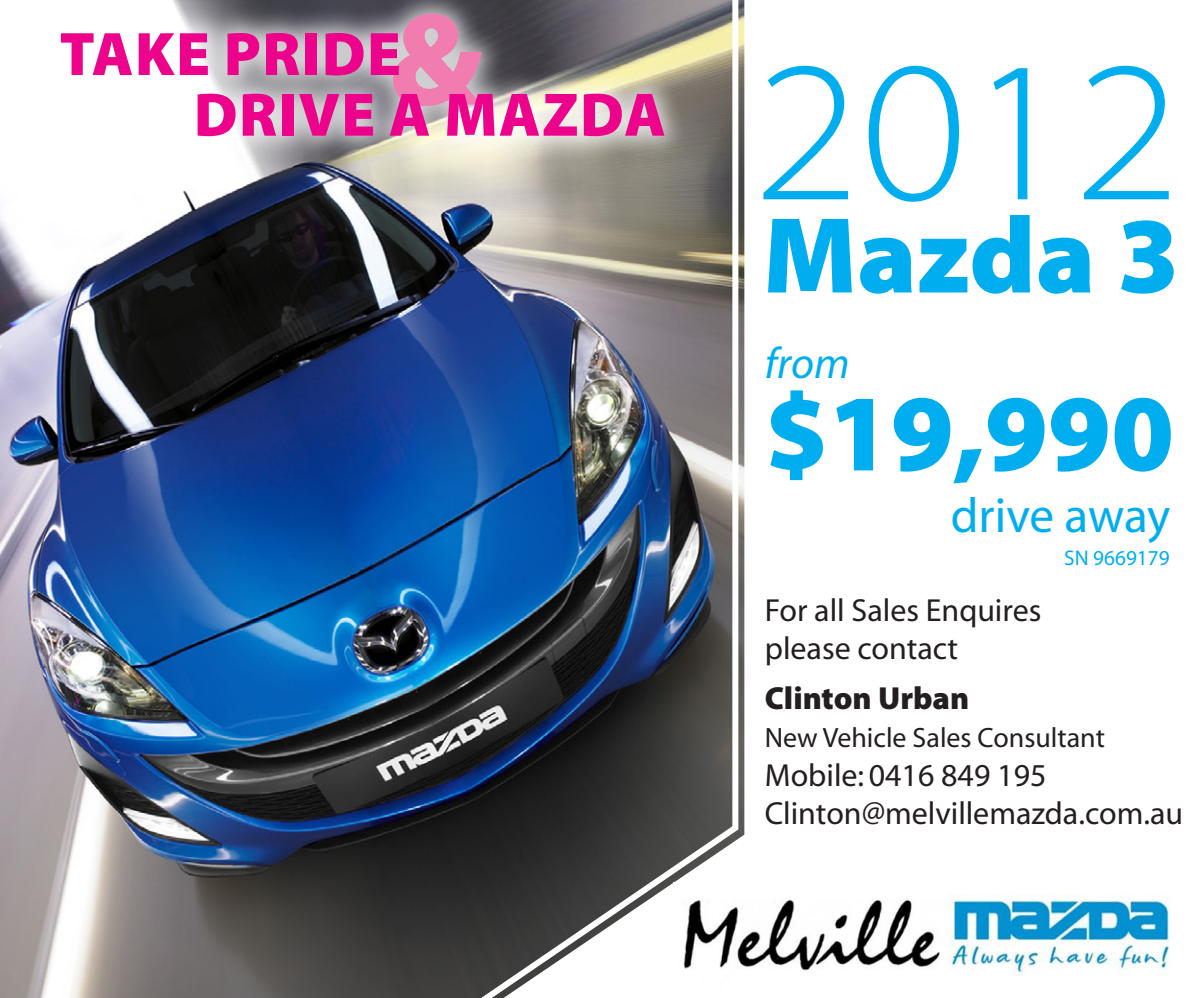
<style>
.page{position:relative;width:1202px;height:998px;background:#fff}
.page>*{position:absolute;margin:0;border:0;box-sizing:border-box;transform-origin:0 0}
.t1{font:300 semi-expanded 201.6px "Myriad Pro";color:#00aeef}
.t2{font:900 110px "Myriad Pro";color:#00aeef}
.t3{font:900 109.2px "Myriad Pro";color:#00aeef}
.t4{font:900 62px "Myriad Pro";letter-spacing:.02em;color:#ed028c}
.t5{font:49.2px "Myriad";letter-spacing:-.005em;color:#00aeef}
.t6{font:italic 44px "Myriad";color:#00aeef}
.t7{font:32px/38.4px "Myriad";color:#231f20}
.t8{font:900 32px "Myriad Pro";color:#231f20}
.t9{font:28px "Myriad";color:#231f20}
.t10{font:21.2px "Myriad";color:#00aeef}
</style>
<div class="page">
<img style="left:0;top:162px;width:455px;height:836px">
<svg style="left:741px;top:0;width:4px;height:837px;background:#888580"></svg>
<img style="left:455px;top:0;width:286px;height:998px">
<img style="left:673px;top:883px;width:497px;height:107px">
<div style="left:35px;top:0;width:654px;height:162px;background:#fff;opacity:.75"></div>
<svg style="left:393px;top:14px;width:89px;height:92px;background:#d48bad"></svg>
<p class="t4" style="left:60px;top:13px;width:343px">TAKE PRIDE</p>
<p class="t4" style="left:194px;top:73px;width:474px">DRIVE A MAZDA</p>
<p class="t1" style="left:753px;top:20px;width:429px">2012</p>
<p class="t3" style="left:763px;top:183px;width:418px">Mazda 3</p>
<p class="t6" style="left:765px;top:342px;width:86px">from</p>
<p class="t2" style="left:765px;top:360px;width:411px">$19,990</p>
<p class="t5" style="left:951px;top:491px;width:221px">drive away</p>
<p class="t10" style="left:1064px;top:547px;width:107px">SN 9669179</p>
<p class="t7" style="left:765px;top:592px;width:278px">For all Sales Enquires please contact</p>
<p class="t8" style="left:765px;top:676px;width:206px">Clinton Urban</p>
<p class="t9" style="left:765px;top:724px;width:342px">New Vehicle Sales Consultant</p>
<p class="t7" style="left:765px;top:757px;width:283px">Mobile: 0416 849 195</p>
<p class="t7" style="left:765px;top:795px;width:420px">Clinton@melvillemazda.com.au</p>
</div>
